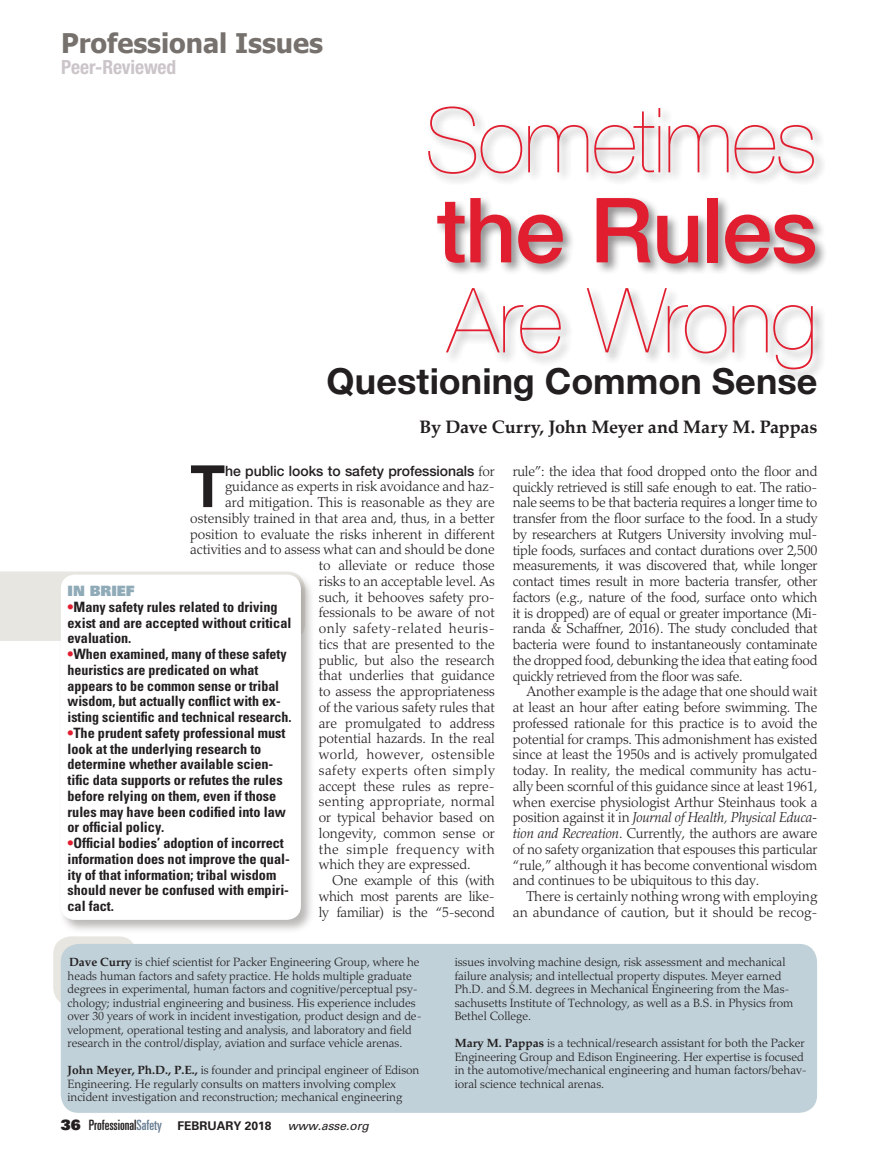
<style>
.page{position:relative;width:878px;height:1175px;background:#fff}
.page>*{position:absolute;margin:0;border:0;box-sizing:border-box;transform-origin:0 0}
.t1{font:200 90px "Helvetica Neue LT Std";letter-spacing:-.02em;color:#e11e30}
.t2{font:500 90px "Helvetica Neue LT Std";letter-spacing:-.02em;color:#e11e30}
.t3{font:700 58.35px "Helvetica Neue LT Std";color:#231f20}
.t4{font:700 36px "Helvetica Neue LT Std";color:#231f20}
.t5{font:700 27px "Tahoma";color:#76716d}
.t6{font:700 condensed 19.5px "Helvetica Neue LT Std";letter-spacing:-.005em;color:#cbc5c9}
.t7{font:700 18px "Palatino Linotype";letter-spacing:-.015em;color:#231f20}
.t8{font:300 14.25px/15.8px "Palatino LT Std";color:#231f20;text-align:justify}
.t9{font:700 condensed 14.25px/15.8px "Univers LT Std";color:#231f20}
.t10{font:300 14.25px "Palatino LT Std";letter-spacing:.04em;color:#231f20}
.t11{font:300 14.25px "Palatino LT Std";letter-spacing:-.02em;color:#231f20}
.t12{font:ultra-condensed 14.25px "Univers LT Std";color:#231f20}
.t13{font:500 14.25px "Helvetica Neue LT Std";color:#231f20}
.t14{font:300 14.25px "Palatino LT Std";letter-spacing:.02em;color:#231f20}
.t15{font:300 14.25px "Palatino LT Std";letter-spacing:.03em;color:#231f20}
.t16{font:14.25px "Univers LT Std X Black";color:#90abb8}
.t17{font:300 12px/13.5px "Palatino LT Std";color:#231f20}
.s1{font-family:"Palatino LT Std";font-weight:300}
.s2{color:#e11e30}
.s3{font-style:italic}
.s4{font-weight:700}
.s5{font-family:"Univers LT Std X Black";font-stretch:normal}
.s6{color:#657c91}
.s7{font-weight:700;font-stretch:normal;font-size:12px}
.s8{font-style:italic;font-stretch:normal;font-size:12px}
</style>
<div class="page">
<div style="left:53px;top:936px;width:84px;height:69px;background:#e8e6e1;border-radius:18px"></div>
<div style="left:61px;top:943px;width:756px;height:169px;background:#c0d1d9;border-radius:18px"></div>
<div style="left:0;top:571px;width:290px;height:70px;background:#e8e6e1"></div>
<div style="left:59px;top:572px;width:256px;height:362px;background:#76716d;opacity:.5"></div>
<div style="left:61px;top:574px;width:240px;height:345px;background:#fff;border-radius:14px"></div>
<div style="left:425px;top:103px;width:403px;height:280px;background:#231f20;opacity:.5"></div>
<h3 class="t5" style="left:61px;top:24px;width:263px">Professional Issues</h3>
<h3 class="t6" style="left:61px;top:55px;width:117px">Peer-Reviewed</h3>
<h1 class="t1" style="left:425px;top:88px;width:394px">Sometimes</h1>
<h1 class="t2" style="left:436px;top:177px;width:382px">the Rules</h1>
<h1 class="t1" style="left:447px;top:268px;width:372px">Are Wrong</h1>
<h3 class="t4" style="left:326px;top:359px;width:492px">Questioning Common Sense</h3>
<p class="t7" style="left:419px;top:414px;width:399px">By Dave Curry, John Meyer and Mary M. Pappas</p>
<h2 class="t3" style="left:190px;top:450px;width:36px">T</h2>
<p class="t13" style="left:225px;top:462px;width:271px">he public looks to safety professionals <span class="s1">for</span></p>
<p class="t8" style="left:225px;top:479px;width:271px">guidance as experts in risk avoidance and haz-</p>
<p class="t8" style="left:225px;top:494px;width:271px">ard mitigation. This is reasonable as they are</p>
<p class="t8" style="left:190px;top:510px;width:306px">ostensibly trained in that area and, thus, in a better</p>
<p class="t8" style="left:190px;top:526px;width:306px">position to evaluate the risks inherent in different</p>
<p class="t8" style="left:190px;top:542px;width:306px">activities and to assess what can and should be done</p>
<p class="t8" style="left:319px;top:557px;width:177px">to alleviate or reduce those</p>
<p class="t8" style="left:319px;top:573px;width:177px">risks to an acceptable level. As</p>
<p class="t8" style="left:319px;top:589px;width:177px">such, it behooves safety pro-</p>
<p class="t8" style="left:319px;top:605px;width:177px">fessionals to be aware of not</p>
<p class="t10" style="left:319px;top:620px;width:177px">only safety-related heuris-</p>
<p class="t8" style="left:319px;top:636px;width:178px">tics that are presented to the</p>
<p class="t8" style="left:319px;top:652px;width:177px">public, but also the research</p>
<p class="t8" style="left:319px;top:668px;width:177px">that underlies that guidance</p>
<p class="t8" style="left:319px;top:683px;width:177px">to assess the appropriateness</p>
<p class="t8" style="left:319px;top:699px;width:177px">of the various safety rules that</p>
<p class="t8" style="left:319px;top:715px;width:177px">are promulgated to address</p>
<p class="t8" style="left:319px;top:731px;width:177px">potential hazards. In the real</p>
<p class="t15" style="left:319px;top:746px;width:177px">world, however, ostensible</p>
<p class="t10" style="left:319px;top:762px;width:177px">safety experts often simply</p>
<p class="t8" style="left:319px;top:778px;width:177px">accept these rules as repre-</p>
<p class="t14" style="left:319px;top:793px;width:177px">senting appropriate, normal</p>
<p class="t8" style="left:319px;top:809px;width:177px">or typical behavior based on</p>
<p class="t8" style="left:319px;top:825px;width:177px">longevity, common sense or</p>
<p class="t10" style="left:319px;top:840px;width:177px">the simple frequency with</p>
<p class="t8" style="left:319px;top:857px;width:153px">which they are expressed.</p>
<p class="t11" style="left:332px;top:872px;width:164px">One example of this (with</p>
<p class="t11" style="left:319px;top:888px;width:177px">which most parents are like-</p>
<p class="t11" style="left:319px;top:903px;width:177px">ly familiar) is the “5-second</p>
<p class="t16" style="left:68px;top:581px;width:69px">IN BRIEF</p>
<p class="t9" style="left:68px;top:599px;width:225px"><span class="s2">•</span>Many safety rules related to driving exist and are accepted without critical evaluation.</p>
<p class="t9" style="left:68px;top:646px;width:225px"><span class="s2">•</span>When examined, many of these safety heuristics are predicated on what appears to be common sense or tribal wisdom, but actually conflict with ex&shy;isting scientific and technical research.</p>
<p class="t9" style="left:68px;top:725px;width:220px"><span class="s2">•</span>The prudent safety professional must look at the underlying research to determine whether available scien&shy;tific data supports or refutes the rules before relying on them, even if those rules may have been codified into law or official policy.</p>
<p class="t9" style="left:68px;top:835px;width:224px"><span class="s2">•</span>Official bodies’ adoption of incorrect information does not improve the qual&shy;ity of that information; tribal wisdom should never be confused with empiri&shy;cal fact.</p>
<p class="t8" style="left:513px;top:463px;width:306px">rule”: the idea that food dropped onto the floor and quickly retrieved is still safe enough to eat. The ratio&shy;nale seems to be that bacteria requires a longer time to transfer from the floor surface to the food. In a study by researchers at Rutgers University involving mul&shy;tiple foods, surfaces and contact durations over 2,500 measurements, it was discovered that, while longer contact times result in more bacteria transfer, other factors (e.g., nature of the food, surface onto which it is dropped) are of equal or greater importance (Mi&shy;randa &amp; Schaffner, 2016). The study concluded that bacteria were found to instantaneously contaminate the dropped food, debunking the idea that eating food quickly retrieved from the floor was safe.</p>
<p class="t8" style="left:513px;top:684px;width:306px;text-indent:14px">Another example is the adage that one should wait at least an hour after eating before swimming. The professed rationale for this practice is to avoid the potential for cramps. This admonishment has existed since at least the 1950s and is actively promulgated today. In reality, the medical community has actu&shy;ally been scornful of this guidance since at least 1961, when exercise physiologist Arthur Steinhaus took a position against it in <span class="s3">Journal of Health, Physical Educa&shy;tion and Recreation</span>. Currently, the authors are aware of no safety organization that espouses this particular “rule,” although it has become conventional wisdom and continues to be ubiquitous to this day.</p>
<p class="t8" style="left:513px;top:888px;width:306px;text-align:right">There is certainly nothing wrong with employing an abundance of caution, but it should be recog-</p>
<p class="t17" style="left:68px;top:955px;width:356px"><span class="s4">Dave Curry</span> is chief scientist for Packer Engineering Group, where he heads human factors and safety practice. He holds multiple graduate degrees in experimental, human factors and cognitive/perceptual psy&shy;chology; industrial engineering and business. His experience includes over 30 years of work in incident investigation, product design and de&shy;velopment, operational testing and analysis, and laboratory and field research in the control/display, aviation and surface vehicle arenas.</p>
<p class="t17" style="left:68px;top:1063px;width:353px"><span class="s4">John Meyer, Ph.D., P.E.,</span> is founder and principal engineer of Edison<br>Engineering. He regularly consults on matters involving complex incident investigation and reconstruction; mechanical engineering</p>
<p class="t12" style="left:61px;top:1116px;width:309px"><span class="s5">36</span> Professional<span class="s6">Safety</span> <span class="s7">FEBRUARY 2018</span> <span class="s8">www.asse.org</span></p>
<p class="t17" style="left:454px;top:955px;width:340px">issues involving machine design, risk assessment and mechanical failure analysis; and intellectual property disputes. Meyer earned Ph.D. and S.M. degrees in Mechanical Engineering from the Mas&shy;sachusetts Institute of Technology, as well as a B.S. in Physics from Bethel College.</p>
<p class="t17" style="left:454px;top:1036px;width:354px"><span class="s4">Mary M. Pappas</span> is a technical/research assistant for both the Packer Engineering Group and Edison Engineering. Her expertise is focused in the automotive/mechanical engineering and human factors/behav&shy;ioral science technical arenas.</p>
</div>
